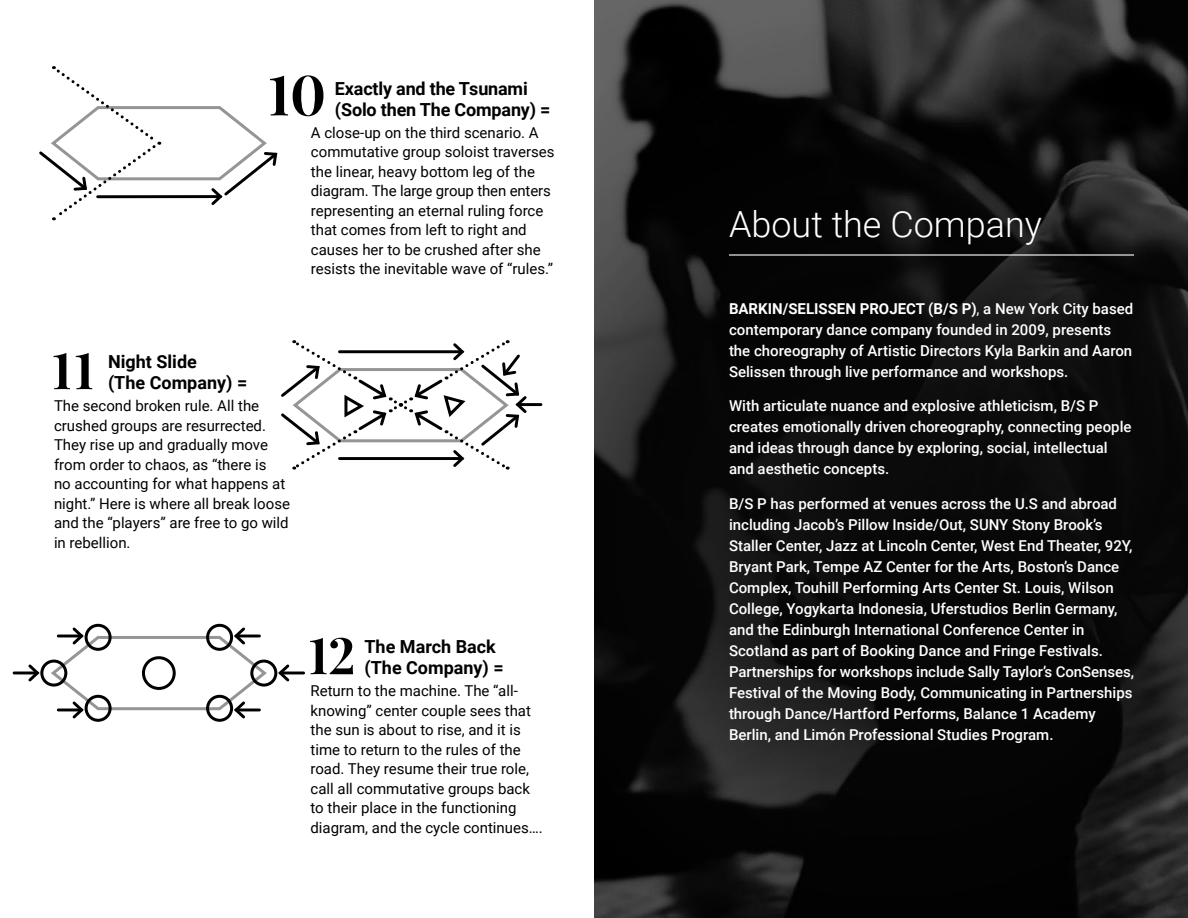
<style>
.page{position:relative;width:1188px;height:918px;background:#fff}
.page>*{position:absolute;margin:0;border:0;box-sizing:border-box;transform-origin:0 0}
.t1{font:700 55.5px "Playfair Display";color:#000}
.t2{font:700 50.55px "Playfair Display";color:#000}
.t3{font:300 36px "Roboto";color:#fff}
.t4{font:700 18px/21px "Roboto";color:#000}
.t5{font:500 15px/21px "Roboto";color:#fff}
.t6{font:15px/19.5px "Roboto";color:#000}
.s1{font-weight:700}
.s2{font-weight:400}
</style>
<div class="page">
<img style="left:594px;top:0;width:594px;height:918px">
<svg style="left:39px;top:66px;width:239px;height:155px"></svg>
<hr style="left:518px;top:403px;width:23px;height:3px;background:#000">
<svg style="left:281px;top:340px;width:248px;height:130px"></svg>
<div style="left:85px;top:624px;width:27px;height:27px;border:3px solid #000;border-radius:50%"></div>
<div style="left:85px;top:695px;width:27px;height:27px;border:3px solid #000;border-radius:50%"></div>
<div style="left:206px;top:624px;width:27px;height:27px;border:3px solid #000;border-radius:50%"></div>
<div style="left:206px;top:695px;width:27px;height:27px;border:3px solid #000;border-radius:50%"></div>
<div style="left:40px;top:660px;width:27px;height:27px;border:3px solid #000;border-radius:50%"></div>
<div style="left:250px;top:660px;width:27px;height:27px;border:3px solid #000;border-radius:50%"></div>
<hr style="left:280px;top:672px;width:24px;height:2px;background:#000">
<svg style="left:276px;top:664px;width:16px;height:18px"></svg>
<hr style="left:14px;top:672px;width:23px;height:2px;background:#000">
<svg style="left:26px;top:664px;width:16px;height:18px"></svg>
<svg style="left:48px;top:625px;width:221px;height:96px"></svg>
<hr style="left:729px;top:254px;width:405px;height:2px;background:#fff">
<h1 class="t1" style="left:268px;top:51px;width:59px">10</h1>
<p class="t4" style="left:335px;top:77px;width:217px">Exactly and the Tsunami (Solo then The Company) =</p>
<p class="t6" style="left:311px;top:122px;width:245px">A close-up on the third scenario. A commutative group soloist traverses the linear, heavy bottom leg of the diagram. The large group then enters representing an eternal ruling force that comes from left to right and causes her to be crushed after she resists the inevitable wave of “rules.”</p>
<h2 class="t2" style="left:52px;top:331px;width:44px">11</h2>
<p class="t4" style="left:108px;top:351px;width:141px">Night Slide<br>(The Company) =</p>
<p class="t6" style="left:54px;top:396px;width:238px">The second broken rule. All the crushed groups are resurrected.<br>They rise up and gradually move from order to chaos, as “there is<br>no accounting for what happens at night.” Here is where all break loose and the “players” are free to go wild in rebellion.</p>
<h2 class="t2" style="left:308px;top:616px;width:49px">12</h2>
<p class="t4" style="left:364px;top:636px;width:141px">The March Back (The Company) =</p>
<p class="t6" style="left:310px;top:681px;width:234px">Return to the machine. The “all&shy;knowing” center couple sees that the sun is about to rise, and it is time to return to the rules of the road. They resume their true role, call all commutative groups back to their place in the functioning diagram, and the cycle continues….</p>
<h3 class="t3" style="left:729px;top:199px;width:314px">About the Company</h3>
<p class="t5" style="left:729px;top:297px;width:406px"><span class="s1">BARKIN/SELISSEN PROJECT (B/S P)</span><span class="s2">,</span> a New York City based contemporary dance company founded in 2009, presents the choreography of Artistic Directors Kyla Barkin and Aaron Selissen through live performance and workshops.</p>
<p class="t5" style="left:729px;top:395px;width:404px">With articulate nuance and explosive athleticism, B/S P creates emotionally driven choreography, connecting people and ideas through dance by exploring, social, intellectual and aesthetic concepts.</p>
<p class="t5" style="left:729px;top:492px;width:406px">B/S P has performed at venues across the U.S and abroad including Jacob’s Pillow Inside/Out, SUNY Stony Brook’s Staller Center, Jazz at Lincoln Center, West End Theater, 92Y, Bryant Park, Tempe AZ Center for the Arts, Boston’s Dance Complex, Touhill Performing Arts Center St. Louis, Wilson College, Yogykarta Indonesia, Uferstudios Berlin Germany, and the Edinburgh International Conference Center in Scotland as part of Booking Dance and Fringe Festivals.<br>Partnerships for workshops include Sally Taylor’s ConSenses, Festival of the Moving Body, Communicating in Partnerships through Dance/Hartford Performs, Balance 1 Academy Berlin, and Limón Professional Studies Program.</p>
</div>
